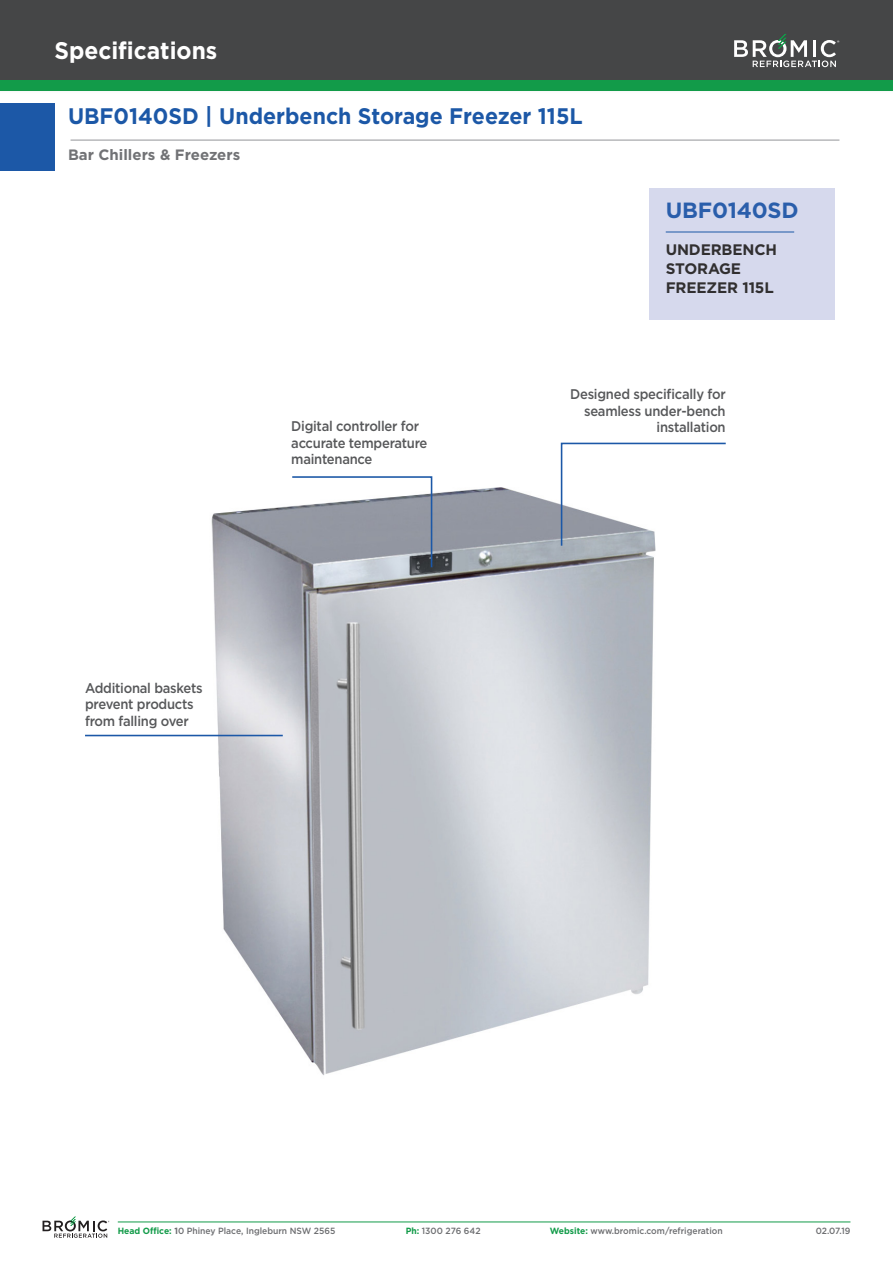
<style>
.page{position:relative;width:893px;height:1263px;background:#fff}
.page>*{position:absolute;margin:0;border:0;box-sizing:border-box;transform-origin:0 0}
.t1{font:700 24px "Gotham";color:#fff;scale:.95 1}
.t2{font:700 22.5px "Gotham";color:#1c58a7;scale:.95 1}
.t3{font:700 22.05px "Gotham";letter-spacing:-.01em;color:#2a5eab}
.t4{font:700 15.15px/18.6px "Gotham";letter-spacing:-.01em;color:#312f30}
.t5{font:700 15px "Gotham";color:#717275}
.t6{font:500 13.95px/16.5px "Gotham";letter-spacing:-.02em;color:#57585a;scale:.93 1}
.t7{font:500 9px "Gotham";color:#6c6d70;scale:.95 1}
.s1{font-weight:700;color:#129b49}
.s2{font-weight:700}
</style>
<div class="page">
<hr style="left:118px;top:1221px;width:732px;height:1px;background:#129b49">
<hr style="left:71px;top:140px;width:768px;height:1px;background:#939598">
<svg style="left:43px;top:1216px;width:66px;height:22px"></svg>
<div style="left:0;top:0;width:893px;height:94px;background:#fafafa"></div>
<div style="left:0;top:0;width:893px;height:84px;background:#454647"></div>
<div style="left:0;top:80px;width:893px;height:11px;background:#129b49"></div>
<div style="left:0;top:103px;width:54px;height:67px;background:#1c58a7"></div>
<svg style="left:734px;top:34px;width:105px;height:33px"></svg>
<img style="left:172px;top:487px;width:484px;height:588px">
<div style="left:650px;top:188px;width:185px;height:132px;background:#d6d9ed"></div>
<hr style="left:666px;top:232px;width:128px;height:1px;background:#1c58a7">
<svg style="left:291px;top:476px;width:142px;height:93px"></svg>
<hr style="left:85px;top:735px;width:198px;height:1px;background:#1c58a7">
<svg style="left:560px;top:442px;width:166px;height:105px"></svg>
<h1 class="t1" style="left:54px;top:36px;width:173px">Specifications</h1>
<p class="t2" style="left:68px;top:103px;width:543px">UBF0140SD | Underbench Storage Freezer 115L</p>
<p class="t5" style="left:68px;top:146px;width:174px">Bar Chillers &amp; Freezers</p>
<p class="t3" style="left:666px;top:197px;width:134px">UBF0140SD</p>
<p class="t4" style="left:666px;top:241px;width:113px">UNDERBENCH<br>STORAGE<br>FREEZER 115L</p>
<p class="t6" style="left:85px;top:679px;width:128px">Additional baskets prevent products from falling over</p>
<p class="t6" style="left:291px;top:418px;width:148px">Digital controller for accurate temperature maintenance</p>
<p class="t6" style="left:570px;top:386px;width:169px;text-align:right">Designed specifically for seamless under-bench installation</p>
<p class="t7" style="left:118px;top:1226px;width:231px"><span class="s1">Head Office:</span> <span class="s2">1</span>0 Phiney Place, Ingleburn NSW 2565</p>
<p class="t7" style="left:406px;top:1226px;width:80px"><span class="s1">Ph:</span> 1300 276 642</p>
<p class="t7" style="left:550px;top:1226px;width:184px"><span class="s1">Website:</span> www.bromic.com/refrigeration</p>
<p class="t7" style="left:816px;top:1226px;width:38px">02.07.19</p>
</div>
